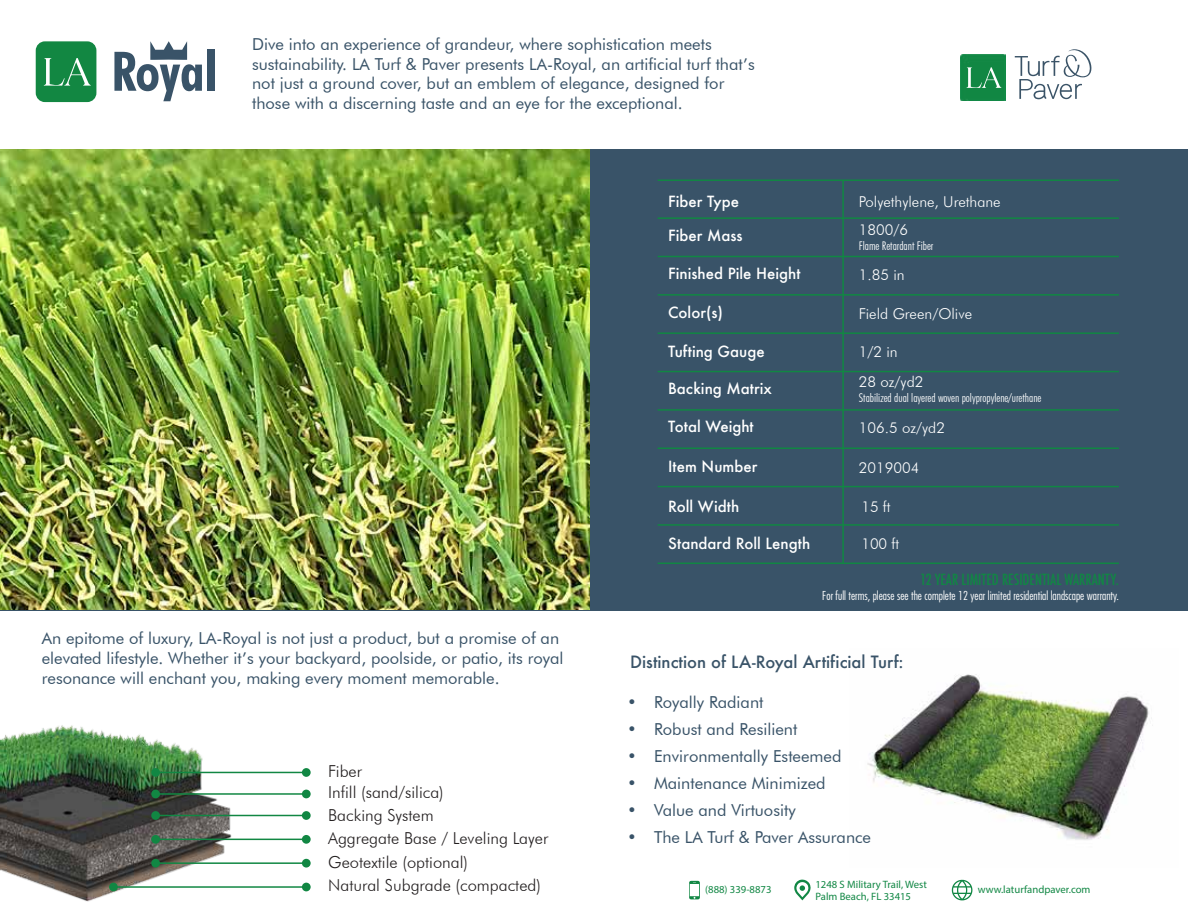
<style>
.page{position:relative;width:1188px;height:918px;background:#fff}
.page>*{position:absolute;margin:0;border:0;box-sizing:border-box;transform-origin:0 0}
.t1{font:700 condensed 54.6px "Futura BT";color:#395368}
.t2{font:16.5px/19.8px "Futura BT";color:#395368}
.t3{font:300 16.5px/23px "Futura BT";color:#231f20}
.t4{font:500 16.5px "Futura";color:#395368}
.t5{font:500 15px "Futura";color:#fff}
.t6{font:300 15px "Futura BT";color:#fff}
.t7{font:500 condensed 15px "Futura";color:#118744}
.t8{font:300 condensed 12px "Futura";color:#fff}
.t9{font:300 condensed 12px "Futura BT";color:#fff}
.t10{font:10.65px/12.8px "Myriad Pro";color:#118744}
</style>
<div class="page">
<div style="left:36px;top:41px;width:60px;height:61px;background:#128742;border-radius:9px"></div>
<svg style="left:44px;top:58px;width:47px;height:28px"></svg>
<svg style="left:150px;top:41px;width:37px;height:19px"></svg>
<img style="left:960px;top:55px;width:46px;height:45px">
<svg style="left:966px;top:67px;width:35px;height:21px"></svg>
<svg style="left:1015px;top:49px;width:77px;height:50px"></svg>
<div style="left:0;top:150px;width:1188px;height:461px;background:#395368"></div>
<img style="left:0;top:150px;width:590px;height:460px">
<img style="left:867px;top:674px;width:286px;height:166px">
<img style="left:0;top:725px;width:245px;height:177px">
<hr style="left:156px;top:772px;width:150px;height:1px;background:#118743">
<div style="left:151px;top:768px;width:9px;height:9px;background:#118743;border-radius:50%"></div>
<div style="left:302px;top:768px;width:9px;height:9px;background:#118743;border-radius:50%"></div>
<hr style="left:156px;top:793px;width:150px;height:2px;background:#118743">
<div style="left:151px;top:790px;width:9px;height:8px;background:#118743;border-radius:50%"></div>
<div style="left:302px;top:790px;width:9px;height:8px;background:#118743;border-radius:50%"></div>
<hr style="left:156px;top:815px;width:150px;height:1px;background:#118743">
<div style="left:151px;top:811px;width:9px;height:9px;background:#118743;border-radius:50%"></div>
<div style="left:302px;top:811px;width:9px;height:9px;background:#118743;border-radius:50%"></div>
<hr style="left:156px;top:839px;width:150px;height:1px;background:#118743">
<div style="left:151px;top:835px;width:9px;height:9px;background:#118743;border-radius:50%"></div>
<div style="left:302px;top:835px;width:9px;height:9px;background:#118743;border-radius:50%"></div>
<hr style="left:156px;top:862px;width:150px;height:2px;background:#118743">
<div style="left:151px;top:859px;width:9px;height:9px;background:#118743;border-radius:50%"></div>
<div style="left:302px;top:859px;width:9px;height:9px;background:#118743;border-radius:50%"></div>
<hr style="left:113px;top:886px;width:193px;height:2px;background:#118743">
<div style="left:109px;top:883px;width:9px;height:8px;background:#118743;border-radius:50%"></div>
<div style="left:302px;top:883px;width:9px;height:8px;background:#118743;border-radius:50%"></div>
<hr style="left:842px;top:180px;width:2px;height:383px;background:#118743">
<hr style="left:658px;top:217px;width:461px;height:2px;background:#118743">
<hr style="left:658px;top:294px;width:461px;height:2px;background:#118743">
<hr style="left:658px;top:332px;width:461px;height:2px;background:#118743">
<hr style="left:658px;top:371px;width:461px;height:1px;background:#118743">
<hr style="left:658px;top:409px;width:461px;height:2px;background:#118743">
<hr style="left:658px;top:447px;width:461px;height:2px;background:#118743">
<hr style="left:658px;top:486px;width:461px;height:1px;background:#118743">
<hr style="left:658px;top:524px;width:461px;height:2px;background:#118743">
<hr style="left:658px;top:563px;width:461px;height:1px;background:#118743">
<hr style="left:658px;top:256px;width:461px;height:1px;background:#118743">
<hr style="left:658px;top:179px;width:461px;height:2px;background:#118743">
<svg style="left:952px;top:880px;width:20px;height:20px"></svg>
<svg style="left:689px;top:881px;width:11px;height:18px"></svg>
<svg style="left:794px;top:879px;width:17px;height:21px"></svg>
<h1 class="t1" style="left:111px;top:38px;width:108px">Royal</h1>
<p class="t2" style="left:252px;top:34px;width:504px">Dive into an experience of grandeur, where sophistication meets sustainability. LA Turf &amp; Paver presents LA-Royal, an artificial turf that’s not just a ground cover, but an emblem of elegance, designed for those with a discerning taste and an eye for the exceptional.</p>
<p class="t5" style="left:668px;top:191px;width:72px">Fiber Type</p>
<p class="t6" style="left:859px;top:192px;width:143px">Polyethylene, Urethane</p>
<p class="t5" style="left:668px;top:225px;width:76px">Fiber Mass</p>
<p class="t5" style="left:668px;top:264px;width:134px">Finished Pile Height</p>
<p class="t5" style="left:668px;top:302px;width:56px">Color(s)</p>
<p class="t5" style="left:668px;top:341px;width:98px">Tufting Gauge</p>
<p class="t5" style="left:668px;top:378px;width:105px">Backing Matrix</p>
<p class="t5" style="left:668px;top:416px;width:87px">Total Weight</p>
<p class="t5" style="left:668px;top:457px;width:91px">Item Number</p>
<p class="t5" style="left:668px;top:496px;width:73px">Roll Width</p>
<p class="t5" style="left:668px;top:533px;width:144px">Standard Roll Length</p>
<p class="t6" style="left:859px;top:221px;width:51px">1800/6</p>
<p class="t9" style="left:859px;top:238px;width:76px">Flame Retardant Fiber</p>
<p class="t6" style="left:859px;top:265px;width:47px">1.85 in</p>
<p class="t6" style="left:859px;top:304px;width:115px">Field Green/Olive</p>
<p class="t6" style="left:859px;top:343px;width:40px">1/2 in</p>
<p class="t6" style="left:859px;top:373px;width:66px">28 oz/yd2</p>
<p class="t9" style="left:859px;top:390px;width:184px">Stabilized dual layered woven polypropylene/urethane</p>
<p class="t6" style="left:859px;top:418px;width:88px">106.5 oz/yd2</p>
<p class="t6" style="left:859px;top:458px;width:62px">2019004</p>
<p class="t6" style="left:861px;top:498px;width:31px">15 ft</p>
<p class="t6" style="left:861px;top:534px;width:39px">100 ft</p>
<p class="t7" style="left:920px;top:570px;width:200px">12 YEAR LIMITED RESIDENTIAL WARRANTY.</p>
<p class="t8" style="left:822px;top:588px;width:298px">For full terms, please see the complete 12 year limited residential landscape warranty.</p>
<p class="t2" style="left:42px;top:628px;width:523px">An epitome of luxury, LA-Royal is not just a product, but a promise of an elevated lifestyle. Whether it’s your backyard, poolside, or patio, its royal resonance will enchant you, making every moment memorable.</p>
<p class="t3" style="left:328px;top:759px;width:222px">Fiber<br>Infill (sand/silica)<br>Backing System<br>Aggregate Base / Leveling Layer<br>Geotextile (optional)<br>Natural Subgrade (compacted)</p>
<p class="t4" style="left:630px;top:651px;width:275px">Distinction of LA-Royal Artificial Turf:</p>
<p class="t2" style="left:627px;top:693px;width:138px">• Royally Radiant</p>
<p class="t2" style="left:627px;top:720px;width:172px">• Robust and Resilient</p>
<p class="t2" style="left:627px;top:747px;width:216px">• Environmentally Esteemed</p>
<p class="t2" style="left:627px;top:774px;width:200px">• Maintenance Minimized</p>
<p class="t2" style="left:627px;top:801px;width:170px">• Value and Virtuosity</p>
<p class="t2" style="left:627px;top:828px;width:246px">• The LA Turf &amp; Paver Assurance</p>
<p class="t10" style="left:815px;top:877px;width:113px">1248 S Military Trail, West<br>Palm Beach, FL 33415</p>
<p class="t10" style="left:705px;top:883px;width:68px">(888) 339-8873</p>
<p class="t10" style="left:978px;top:883px;width:114px">www.laturfandpaver.com</p>
</div>
